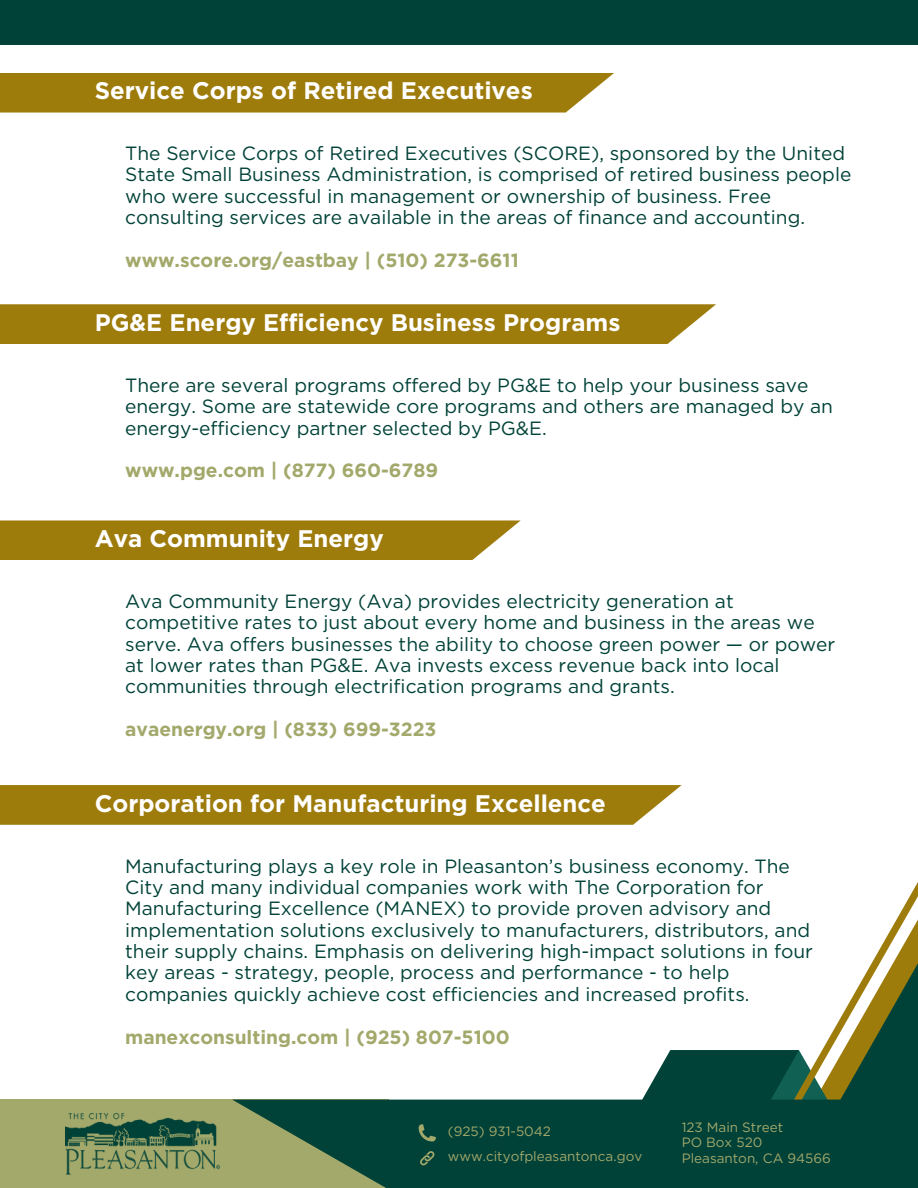
<style>
.page{position:relative;width:918px;height:1188px;background:#fff}
.page>*{position:absolute;margin:0;border:0;box-sizing:border-box;transform-origin:0 0}
.t1{font:700 24px "Gotham";color:#fff}
.t2{font:19.2px/21.3px "Gotham";color:#004238}
.t3{font:700 19.2px "Gotham";color:#a3a86b}
.t4{font:13.5px "Gotham";color:#a3a86b}
</style>
<div class="page">
<div style="left:0;top:1100px;width:388px;height:88px;background:#a3a86b"></div>
<img style="left:66px;top:1114px;width:154px;height:60px">
<svg style="left:560px;top:1050px;width:151px;height:50px"></svg>
<svg style="left:711px;top:882px;width:207px;height:218px"></svg>
<svg style="left:233px;top:1100px;width:685px;height:88px;background:#124d3d"></svg>
<svg style="left:419px;top:1150px;width:16px;height:17px"></svg>
<svg style="left:419px;top:1124px;width:16px;height:17px"></svg>
<div style="left:0;top:0;width:918px;height:44px;background:#004238"></div>
<div style="left:0;top:73px;width:614px;height:40px;background:#9e7c0c"></div>
<div style="left:0;top:304px;width:716px;height:40px;background:#9e7c0c"></div>
<svg style="left:0;top:520px;width:521px;height:40px;background:#a3831a"></svg>
<svg style="left:0;top:785px;width:682px;height:40px;background:#a28116"></svg>
<h1 class="t1" style="left:95px;top:76px;width:439px">Service Corps of Retired Executives</h1>
<h3 class="t2" style="left:125px;top:142px;width:728px">The Service Corps of Retired Executives (SCORE), sponsored by the United State Small Business Administration, is comprised of retired business people who were successful in management or ownership of business. Free consulting services are available in the areas of finance and accounting.</h3>
<h2 class="t3" style="left:125px;top:248px;width:395px">www.score.org/eastbay | (510) 273-6611</h2>
<h1 class="t1" style="left:95px;top:308px;width:527px">PG&amp;E Energy Efficiency Business Programs</h1>
<p class="t2" style="left:125px;top:374px;width:709px">There are several programs offered by PG&amp;E to help your business save energy. Some are statewide core programs and others are managed by an energy-efficiency partner selected by PG&amp;E.</p>
<h3 class="t3" style="left:125px;top:459px;width:314px">www.pge.com | (877) 660-6789</h3>
<h2 class="t1" style="left:95px;top:524px;width:291px">Ava Community Energy</h2>
<p class="t2" style="left:125px;top:590px;width:712px">Ava Community Energy (Ava) provides electricity generation at competitive rates to just about every home and business in the areas we serve. Ava offers businesses the ability to choose green power — or power at lower rates than PG&amp;E. Ava invests excess revenue back into local communities through electrification programs and grants.</p>
<p class="t3" style="left:125px;top:718px;width:313px">avaenergy.org | (833) 699-3223</p>
<p class="t1" style="left:95px;top:789px;width:513px">Corporation for Manufacturing Excellence</p>
<p class="t2" style="left:125px;top:855px;width:689px">Manufacturing plays a key role in Pleasanton’s business economy. The City and many individual companies work with The Corporation for Manufacturing Excellence (MANEX) to provide proven advisory and implementation solutions exclusively to manufacturers, distributors, and their supply chains. Emphasis on delivering high-impact solutions in four key areas - strategy, people, process and performance - to help companies quickly achieve cost efficiencies and increased profits.</p>
<p class="t3" style="left:125px;top:1025px;width:386px">manexconsulting.com | (925) 807-5100</p>
<h3 class="t4" style="left:448px;top:1123px;width:105px">(925) 931-5042</h3>
<h2 class="t4" style="left:448px;top:1148px;width:196px">www.cityofpleasantonca.gov</h2>
<h3 class="t4" style="left:682px;top:1119px;width:103px">123 Main Street</h3>
<h2 class="t4" style="left:682px;top:1134px;width:82px">PO Box 520</h2>
<h1 class="t4" style="left:682px;top:1150px;width:151px">Pleasanton, CA 94566</h1>
</div>
